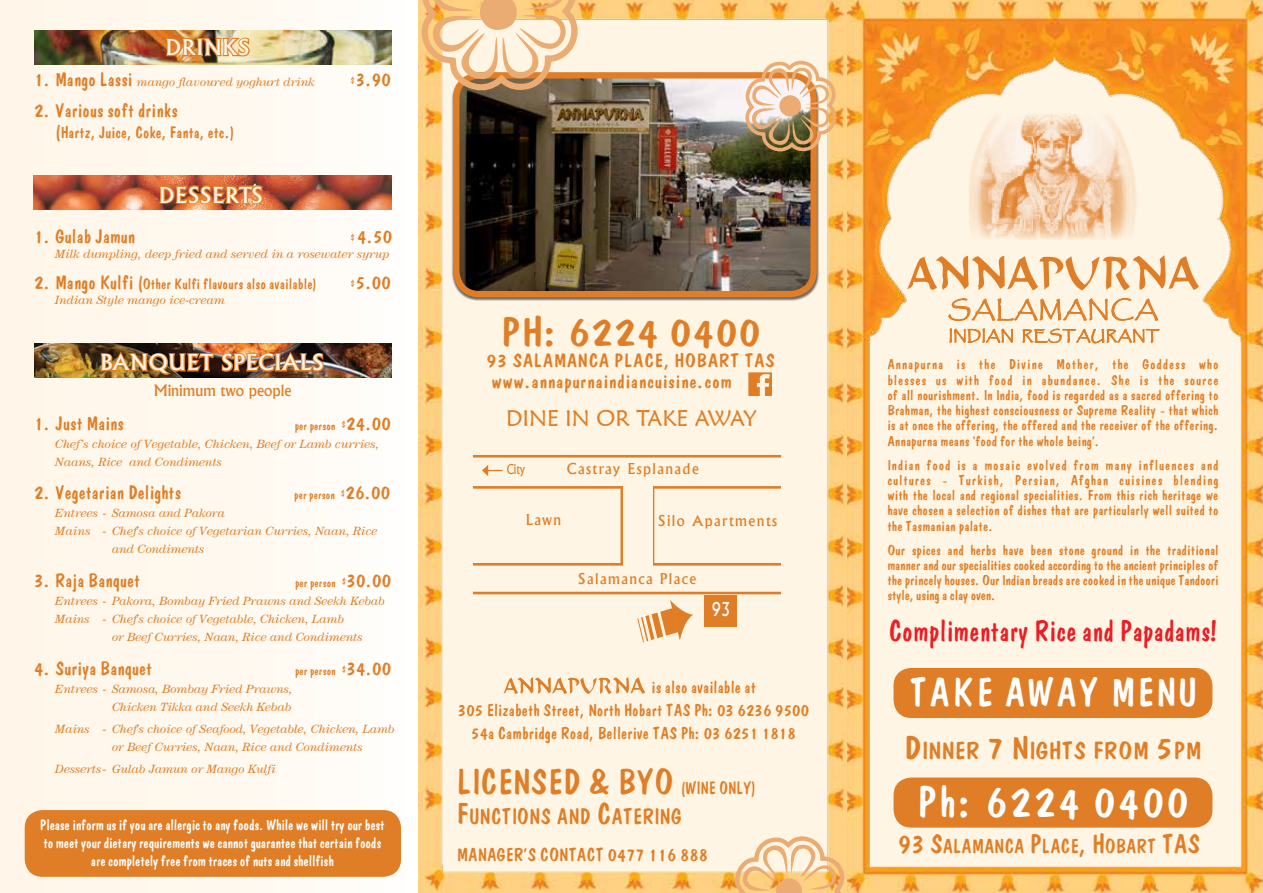
<style>
.page{position:relative;width:1263px;height:893px;background:#fff}
.page>*{position:absolute;margin:0;border:0;box-sizing:border-box;transform-origin:0 0}
.t1{font:44.55px "Dom Casual";letter-spacing:.05em;color:#fff}
.t2{font:41.4px "Dom Casual";letter-spacing:.02em;color:#e07e27;scale:1.08 1}
.t3{font:40.5px "Dom Casual";letter-spacing:.05em;color:#fff}
.t4{font:36px "Dom Casual";color:#e07e27}
.t5{font:30px "Dom Casual";color:#ed1d24;scale:.95 1}
.t6{font:24.75px "Dom Casual";color:#e07e27;scale:1.08 1}
.t7{font:22.5px "Dom Casual";color:#e07e27}
.t8{font:22.5px "Maiandra GD";color:#e07e27}
.t9{font:22.5px "Papyrus";letter-spacing:.05em;color:#e07e27;scale:1.04 1}
.t10{font:500 21px "Albertus";letter-spacing:.03em;color:#fff5e4;scale:1.05 1}
.t11{font:20.25px "Dom Casual";color:#e07e27}
.t12{font:19.5px "Dom Casual";color:#e07e27}
.t13{font:19.35px/21px "Dom Casual";letter-spacing:.02em;color:#e07e27;scale:1.08 1}
.t14{font:18.75px "Dom Casual";color:#e07e27}
.t15{font:500 18.3px "Albertus";color:#fff;scale:.8 1}
.t16{font:18px "Dom Casual";color:#e07e27;scale:.93 1}
.t17{font:17.25px/22.5px "Dom Casual";color:#e07e27;text-align:center}
.t18{font:16.5px "Dom Casual";color:#e07e27}
.t19{font:15px/18px "Dom Casual";letter-spacing:-.02em;color:#fff;text-align:center}
.t20{font:15px "Dom Casual";color:#e07e27}
.t21{font:500 15px "Albertus";color:#e07e27}
.t22{font:500 14.4px "Albertus";letter-spacing:.1em;color:#e07e27}
.t23{font:14.25px/15.3px "Dom Casual";color:#e07e27;text-align:justify}
.t24{font:500 13.05px "Albertus";color:#e07e27;scale:.8 1}
.t25{font:italic 12px/18px "Century IT Cby BT";color:#e07e27}
.t26{font:12px "Dom Casual";color:#e07e27}
.s1{font-family:"Dom Casual";font-style:normal;font-size:19.5px}
.s2{font-size:19.5px}
.s3{font-size:36px}
.s4{font-size:30px}
.s5{font-size:33px}
.s6{font-size:27px}
</style>
<div class="page">
<div style="left:0;top:0;width:420px;height:893px;background:linear-gradient(to right,#fff4e6,#fffdfa)"></div>
<img style="left:418px;top:0;width:845px;height:893px">
<div style="left:962px;top:125px;width:199px;height:130px;background:#fff5e4"></div>
<div style="left:25px;top:811px;width:375px;height:65px;background:#e07e27;border-radius:17px"></div>
<div style="left:25px;top:810px;width:376px;height:67px;border:2px solid #e07e27;border-radius:17px"></div>
<svg style="left:907px;top:254px;width:292px;height:38px;background:#f5d0a9"></svg>
<svg style="left:948px;top:298px;width:212px;height:47px;background:#f8daba"></svg>
<div style="left:894px;top:778px;width:318px;height:49px;background:#e07e27;border-radius:17px"></div>
<div style="left:893px;top:777px;width:319px;height:51px;border:2px solid #e07e27;border-radius:17px"></div>
<div style="left:894px;top:669px;width:318px;height:48px;background:#e07e27;border-radius:17px"></div>
<div style="left:893px;top:668px;width:319px;height:50px;border:2px solid #e07e27;border-radius:17px"></div>
<img style="left:35px;top:31px;width:357px;height:34px">
<img style="left:164px;top:0;width:87px;height:107px">
<img style="left:33px;top:176px;width:358px;height:34px">
<img style="left:158px;top:184px;width:107px;height:70px">
<img style="left:34px;top:343px;width:358px;height:34px">
<img style="left:99px;top:278px;width:227px;height:133px">
<div style="left:623px;top:480px;width:30px;height:93px;background:#fff5e4"></div>
<svg style="left:503px;top:676px;width:142px;height:19px;background:#f5d0aa"></svg>
<img style="left:963px;top:113px;width:180px;height:126px">
<img style="left:748px;top:372px;width:23px;height:23px">
<svg style="left:421px;top:0;width:156px;height:91px;background:#edc697"></svg>
<svg style="left:745px;top:61px;width:91px;height:91px;background:#d5b48d"></svg>
<svg style="left:734px;top:836px;width:111px;height:57px;background:#f7cf9c"></svg>
<h3 class="t10" style="left:166px;top:34px;width:81px">DRINKS</h3>
<p class="t25" style="left:34px;top:72px;width:282px"><span class="s1">1. Mango Lassi</span> mango flavoured yoghurt drink</p>
<h3 class="t12" style="left:351px;top:68px;width:42px"><sup>$</sup>3.90</h3>
<h3 class="t12" style="left:34px;top:99px;width:145px">2. Various soft drinks</h3>
<p class="t18" style="left:55px;top:123px;width:181px"><span class="s2">(</span>Hartz, Juice, Coke, Fanta, etc.)</p>
<h3 class="t10" style="left:159px;top:182px;width:100px">DESSERTS</h3>
<h3 class="t12" style="left:34px;top:225px;width:103px">1. Gulab Jamun</h3>
<h3 class="t12" style="left:351px;top:225px;width:43px"><sup>$</sup> 4.50</h3>
<p class="t25" style="left:55px;top:244px;width:336px">Milk dumpling, deep fried and served in a rosewater syrup</p>
<p class="t20" style="left:34px;top:275px;width:285px"><span class="s2">2. Mango Kulfi (</span>Other Kulfi flavours also available)</p>
<h3 class="t12" style="left:351px;top:271px;width:42px"><sup>$</sup>5.00</h3>
<p class="t25" style="left:55px;top:291px;width:171px">Indian Style mango ice-cream</p>
<h3 class="t10" style="left:100px;top:350px;width:214px">BANQUET SPECIALS</h3>
<p class="t21" style="left:154px;top:381px;width:139px">Minimum two people</p>
<h3 class="t12" style="left:34px;top:412px;width:92px">1. Just Mains</h3>
<p class="t26" style="left:295px;top:418px;width:98px">per person <sup>$</sup><span class="s2">24.00</span></p>
<p class="t25" style="left:55px;top:434px;width:325px">Chef’s choice of Vegetable, Chicken, Beef or Lamb curries,<br>Naans, Rice and Condiments</p>
<h3 class="t12" style="left:34px;top:481px;width:149px">2. Vegetarian Delights</h3>
<p class="t26" style="left:294px;top:488px;width:98px">per person <sup>$</sup><span class="s2">26.00</span></p>
<p class="t25" style="left:55px;top:504px;width:171px">Entrees - Samosa and Pakora</p>
<p class="t25" style="left:55px;top:522px;width:324px">Mains - Chef's choice of Vegetarian Curries, Naan, Rice</p>
<p class="t25" style="left:112px;top:540px;width:94px">and Condiments</p>
<h3 class="t12" style="left:34px;top:569px;width:108px">3. Raja Banquet</h3>
<p class="t26" style="left:295px;top:576px;width:98px">per person <sup>$</sup><span class="s2">30.00</span></p>
<p class="t25" style="left:55px;top:592px;width:331px">Entrees - Pakora, Bombay Fried Prawns and Seekh Kebab</p>
<p class="t25" style="left:55px;top:610px;width:290px">Mains - Chef's choice of Vegetable, Chicken, Lamb</p>
<p class="t25" style="left:112px;top:628px;width:252px">or Beef Curries, Naan, Rice and Condiments</p>
<h3 class="t12" style="left:34px;top:657px;width:120px">4. Suriya Banquet</h3>
<p class="t26" style="left:295px;top:664px;width:98px">per person <sup>$</sup><span class="s2">34.00</span></p>
<p class="t25" style="left:55px;top:679px;width:239px;text-align:right">Entrees - Samosa, Bombay Fried Prawns,<br>Chicken Tikka and Seekh Kebab</p>
<p class="t25" style="left:112px;top:720px;width:284px;text-indent:-57px">Mains - Chef's choice of Seafood, Vegetable, Chicken, Lamb or Beef Curries, Naan, Rice and Condiments</p>
<p class="t25" style="left:55px;top:760px;width:222px">Desserts- Gulab Jamun or Mango Kulfi</p>
<p class="t19" style="left:40px;top:815px;width:347px">Please inform us if you are allergic to any foods. While we will try our best to meet your dietary requirements we cannot guarantee that certain foods are completely free from traces of nuts and shellfish</p>
<h2 class="t2" style="left:501px;top:308px;width:242px">PH: 6224 0400</h2>
<h3 class="t13" style="left:486px;top:350px;width:269px">93 SALAMANCA PLACE, HOBART TAS www.annapurnaindiancuisine.com</h3>
<h3 class="t8" style="left:506px;top:404px;width:252px">DINE IN OR TAKE AWAY</h3>
<p class="t24" style="left:507px;top:461px;width:24px">City</p>
<p class="t22" style="left:567px;top:460px;width:133px">Castray Esplanade</p>
<p class="t22" style="left:526px;top:510px;width:37px">Lawn</p>
<p class="t22" style="left:658px;top:512px;width:121px">Silo Apartments</p>
<p class="t22" style="left:578px;top:570px;width:119px">Salamanca Place</p>
<p class="t15" style="left:712px;top:598px;width:24px">93</p>
<p class="t17" style="left:651px;top:676px;width:106px">is also available at</p>
<p class="t17" style="left:458px;top:699px;width:353px">305 Elizabeth Street, North Hobart TAS Ph: 03 6236 9500<br>54a Cambridge Road, Bellerive TAS Ph: 03 6251 1818</p>
<h3 class="t4" style="left:457px;top:760px;width:16px">LICENSE</h3>
<p class="t16" style="left:563px;top:777px;width:210px"><span class="s3">D &amp; BYO</span> (WINE ONLY)</p>
<h3 class="t7" style="left:457px;top:803px;width:226px"><span class="s4">F</span>UNCTIONS AND <span class="s4">C</span>ATERING</h3>
<h3 class="t14" style="left:457px;top:844px;width:253px">MANAGER'S CONTACT 0477 116 888</h3>
<h3 class="t9" style="left:948px;top:296px;width:203px">SALAMANCA</h3>
<p class="t23" style="left:887px;top:357px;width:333px">Annapurna is the Divine Mother, the Goddess who blesses us with food in abundance. She is the source of all nourishment. In India, food is regarded as a sacred offering to Brahman, the highest consciousness or Supreme Reality - that which is at once the offering, the offered and the receiver of the offering.<br>Annapurna means ‘food for the whole being’.</p>
<p class="t23" style="left:887px;top:457px;width:333px">Indian food is a mosaic evolved from many influences and cultures - Turkish, Persian, Afghan cuisines blending with the local and regional specialities. From this rich heritage we have chosen a selection of dishes that are particularly well suited to the Tasmanian palate.</p>
<p class="t23" style="left:887px;top:542px;width:333px">Our spices and herbs have been stone ground in the traditional manner and our specialities cooked according to the ancient principles of the princely houses. Our Indian breads are cooked in the unique Tandoori style, using a clay oven.</p>
<h3 class="t5" style="left:888px;top:613px;width:348px">Complimentary Rice and Papadams!</h3>
<h3 class="t3" style="left:909px;top:669px;width:289px">TAKE AWAY MENU</h3>
<h3 class="t6" style="left:904px;top:736px;width:277px"><span class="s5">D</span>INNER <span class="s5">7 N</span>IGHTS FROM <span class="s5">5</span>PM</h3>
<h1 class="t1" style="left:917px;top:776px;width:273px">Ph: 6224 0400</h1>
<h3 class="t11" style="left:898px;top:835px;width:304px"><span class="s6">93 S</span>ALAMANCA <span class="s6">P</span>LACE<span class="s6">, H</span>OBART <span class="s6">TAS</span></h3>
</div>
